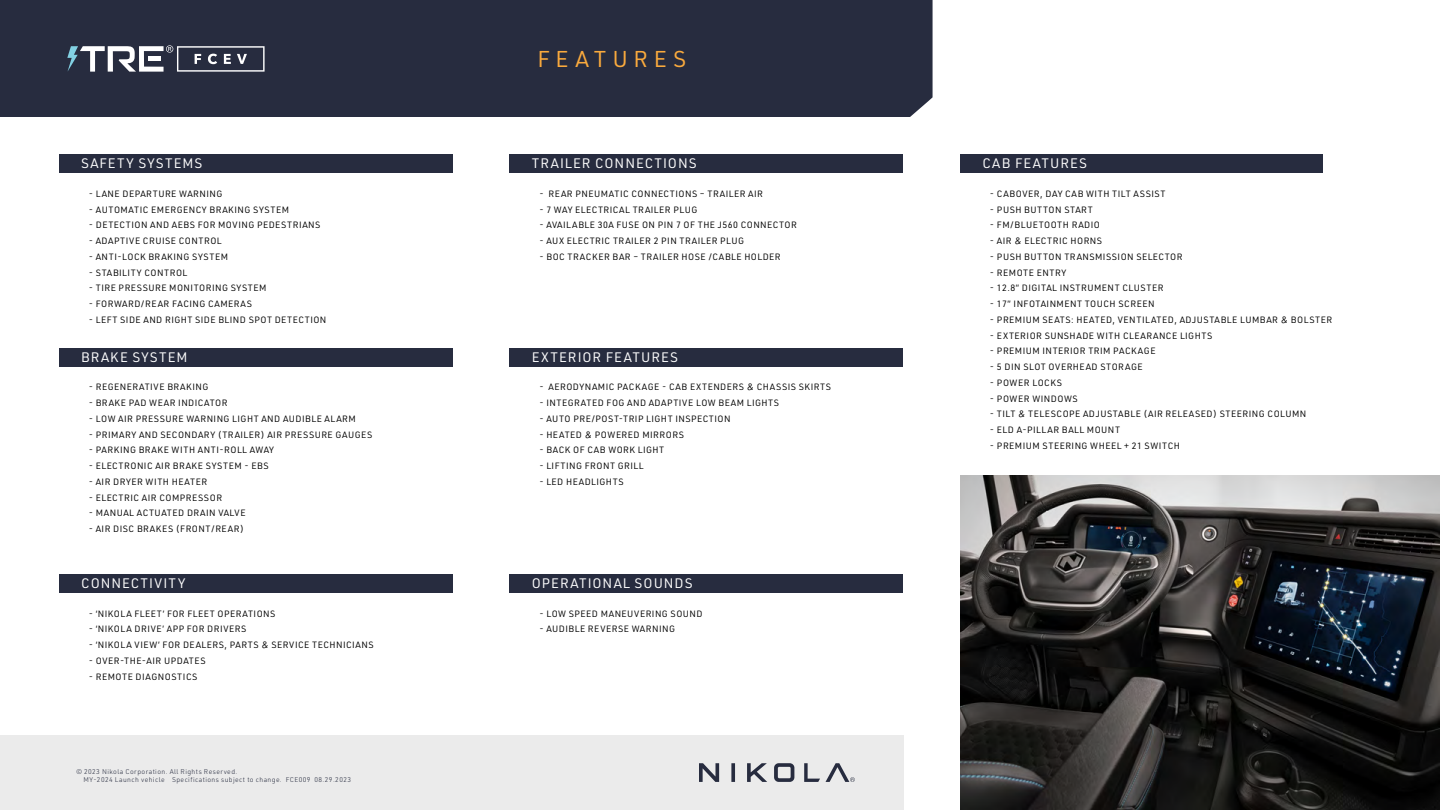
<style>
.page{position:relative;width:1440px;height:810px;background:#fff}
.page>*{position:absolute;margin:0;border:0;box-sizing:border-box;transform-origin:0 0}
.t1{font:22.5px "URWDIN";letter-spacing:.25em;color:#faaa3d}
.t2{font:13.5px "URWDIN";letter-spacing:.07em;color:#fff}
.t3{font:13.5px "URWDIN";letter-spacing:.09em;color:#fff}
.t4{font:9px "URWDIN";letter-spacing:.05em;color:#000}
.t5{font:9px "URWDIN";letter-spacing:.07em;color:#000}
.t6{font:300 6.75px/8.1px "URWDIN";letter-spacing:.06em;color:#272c3f}
</style>
<div class="page">
<div style="left:0;top:735px;width:903px;height:75px;background:#ebebeb"></div>
<div style="left:0;top:0;width:933px;height:117px;background:#272c3f"></div>
<svg style="left:699px;top:763px;width:156px;height:19px"></svg>
<img style="left:960px;top:476px;width:480px;height:334px">
<div style="left:59px;top:155px;width:394px;height:18px;background:#272c3f"></div>
<div style="left:509px;top:574px;width:394px;height:19px;background:#272c3f"></div>
<div style="left:59px;top:574px;width:394px;height:19px;background:#272c3f"></div>
<div style="left:59px;top:348px;width:394px;height:19px;background:#272c3f"></div>
<div style="left:509px;top:155px;width:394px;height:18px;background:#272c3f"></div>
<div style="left:960px;top:155px;width:363px;height:18px;background:#272c3f"></div>
<div style="left:509px;top:348px;width:394px;height:19px;background:#272c3f"></div>
<svg style="left:67px;top:45px;width:198px;height:27px"></svg>
<h2 class="t3" style="left:81px;top:155px;width:122px">SAFETY SYSTEMS</h2>
<p class="t4" style="left:89px;top:188px;width:135px">- LANE DEPARTURE WARNING</p>
<p class="t4" style="left:89px;top:204px;width:202px">- AUTOMATIC EMERGENCY BRAKING SYSTEM</p>
<p class="t4" style="left:89px;top:219px;width:233px">- DETECTION AND AEBS FOR MOVING PEDESTRIANS</p>
<p class="t4" style="left:89px;top:235px;width:134px">- ADAPTIVE CRUISE CONTROL</p>
<p class="t4" style="left:89px;top:251px;width:141px">- ANTI-LOCK BRAKING SYSTEM</p>
<p class="t4" style="left:89px;top:267px;width:100px">- STABILITY CONTROL</p>
<p class="t4" style="left:89px;top:282px;width:179px">- TIRE PRESSURE MONITORING SYSTEM</p>
<p class="t4" style="left:89px;top:298px;width:165px">- FORWARD/REAR FACING CAMERAS</p>
<p class="t4" style="left:89px;top:314px;width:239px">- LEFT SIDE AND RIGHT SIDE BLIND SPOT DETECTION</p>
<h2 class="t3" style="left:81px;top:348px;width:108px">BRAKE SYSTEM</h2>
<p class="t4" style="left:89px;top:381px;width:121px">- REGENERATIVE BRAKING</p>
<p class="t4" style="left:89px;top:397px;width:140px">- BRAKE PAD WEAR INDICATOR</p>
<p class="t4" style="left:89px;top:413px;width:269px">- LOW AIR PRESSURE WARNING LIGHT AND AUDIBLE ALARM</p>
<p class="t4" style="left:89px;top:429px;width:285px">- PRIMARY AND SECONDARY (TRAILER) AIR PRESSURE GAUGES</p>
<p class="t4" style="left:89px;top:444px;width:187px">- PARKING BRAKE WITH ANTI-ROLL AWAY</p>
<p class="t4" style="left:89px;top:460px;width:181px">- ELECTRONIC AIR BRAKE SYSTEM - EBS</p>
<p class="t4" style="left:89px;top:476px;width:120px">- AIR DRYER WITH HEATER</p>
<p class="t4" style="left:89px;top:492px;width:135px">- ELECTRIC AIR COMPRESSOR</p>
<p class="t4" style="left:89px;top:507px;width:158px">- MANUAL ACTUATED DRAIN VALVE</p>
<p class="t4" style="left:89px;top:523px;width:157px">- AIR DISC BRAKES (FRONT/REAR)</p>
<h1 class="t1" style="left:538px;top:44px;width:150px">FEATURES</h1>
<h2 class="t2" style="left:532px;top:155px;width:166px">TRAILER CONNECTIONS</h2>
<h2 class="t3" style="left:982px;top:155px;width:106px">CAB FEATURES</h2>
<p class="t4" style="left:539px;top:188px;width:225px">- REAR PNEUMATIC CONNECTIONS – TRAILER AIR</p>
<p class="t4" style="left:539px;top:204px;width:159px">- 7 WAY ELECTRICAL TRAILER PLUG</p>
<p class="t4" style="left:539px;top:219px;width:259px">- AVAILABLE 30A FUSE ON PIN 7 OF THE J560 CONNECTOR</p>
<p class="t4" style="left:539px;top:235px;width:206px">- AUX ELECTRIC TRAILER 2 PIN TRAILER PLUG</p>
<p class="t4" style="left:539px;top:251px;width:243px">- BOC TRACKER BAR – TRAILER HOSE /CABLE HOLDER</p>
<h2 class="t2" style="left:532px;top:348px;width:148px">EXTERIOR FEATURES</h2>
<p class="t4" style="left:539px;top:381px;width:293px">- AERODYNAMIC PACKAGE - CAB EXTENDERS &amp; CHASSIS SKIRTS</p>
<p class="t4" style="left:539px;top:397px;width:241px">- INTEGRATED FOG AND ADAPTIVE LOW BEAM LIGHTS</p>
<p class="t4" style="left:539px;top:413px;width:193px">- AUTO PRE/POST-TRIP LIGHT INSPECTION</p>
<p class="t4" style="left:539px;top:429px;width:146px">- HEATED &amp; POWERED MIRRORS</p>
<p class="t4" style="left:539px;top:444px;width:126px">- BACK OF CAB WORK LIGHT</p>
<p class="t4" style="left:539px;top:460px;width:106px">- LIFTING FRONT GRILL</p>
<p class="t4" style="left:539px;top:476px;width:86px">- LED HEADLIGHTS</p>
<p class="t5" style="left:990px;top:188px;width:177px">- CABOVER, DAY CAB WITH TILT ASSIST</p>
<p class="t4" style="left:990px;top:204px;width:104px">- PUSH BUTTON START</p>
<p class="t4" style="left:990px;top:219px;width:112px">- FM/BLUETOOTH RADIO</p>
<p class="t4" style="left:990px;top:235px;width:114px">- AIR &amp; ELECTRIC HORNS</p>
<p class="t4" style="left:990px;top:251px;width:194px">- PUSH BUTTON TRANSMISSION SELECTOR</p>
<p class="t4" style="left:990px;top:267px;width:78px">- REMOTE ENTRY</p>
<p class="t4" style="left:990px;top:282px;width:175px">- 12.8” DIGITAL INSTRUMENT CLUSTER</p>
<p class="t4" style="left:990px;top:298px;width:166px">- 17” INFOTAINMENT TOUCH SCREEN</p>
<p class="t4" style="left:990px;top:314px;width:344px">- PREMIUM SEATS: HEATED, VENTILATED, ADJUSTABLE LUMBAR &amp; BOLSTER</p>
<p class="t4" style="left:990px;top:330px;width:224px">- EXTERIOR SUNSHADE WITH CLEARANCE LIGHTS</p>
<p class="t4" style="left:990px;top:345px;width:167px">- PREMIUM INTERIOR TRIM PACKAGE</p>
<p class="t4" style="left:990px;top:361px;width:154px">- 5 DIN SLOT OVERHEAD STORAGE</p>
<p class="t4" style="left:990px;top:377px;width:73px">- POWER LOCKS</p>
<p class="t4" style="left:990px;top:393px;width:89px">- POWER WINDOWS</p>
<p class="t4" style="left:990px;top:408px;width:318px">- TILT &amp; TELESCOPE ADJUSTABLE (AIR RELEASED) STEERING COLUMN</p>
<p class="t4" style="left:990px;top:424px;width:132px">- ELD A-PILLAR BALL MOUNT</p>
<p class="t4" style="left:990px;top:440px;width:191px">- PREMIUM STEERING WHEEL + 21 SWITCH</p>
<h2 class="t2" style="left:81px;top:574px;width:105px">CONNECTIVITY</h2>
<h2 class="t2" style="left:532px;top:574px;width:162px">OPERATIONAL SOUNDS</h2>
<p class="t4" style="left:89px;top:607px;width:188px">- ‘NIKOLA FLEET’ FOR FLEET OPERATIONS</p>
<p class="t4" style="left:89px;top:623px;width:159px">- ‘NIKOLA DRIVE’ APP FOR DRIVERS</p>
<p class="t4" style="left:89px;top:639px;width:286px">- ‘NIKOLA VIEW’ FOR DEALERS, PARTS &amp; SERVICE TECHNICIANS</p>
<p class="t4" style="left:89px;top:655px;width:118px">- OVER-THE-AIR UPDATES</p>
<p class="t4" style="left:89px;top:670px;width:110px">- REMOTE DIAGNOSTICS</p>
<p class="t6" style="left:84px;top:767px;width:269px;text-indent:-7px">© 2023 Nikola Corporation. All Rights Reserved.<br>MY-2024 Launch vehicle Specifications subject to change. FCE009 08.29.2023</p>
<p class="t4" style="left:539px;top:607px;width:165px">- LOW SPEED MANEUVERING SOUND</p>
<p class="t4" style="left:539px;top:623px;width:137px">- AUDIBLE REVERSE WARNING</p>
</div>
